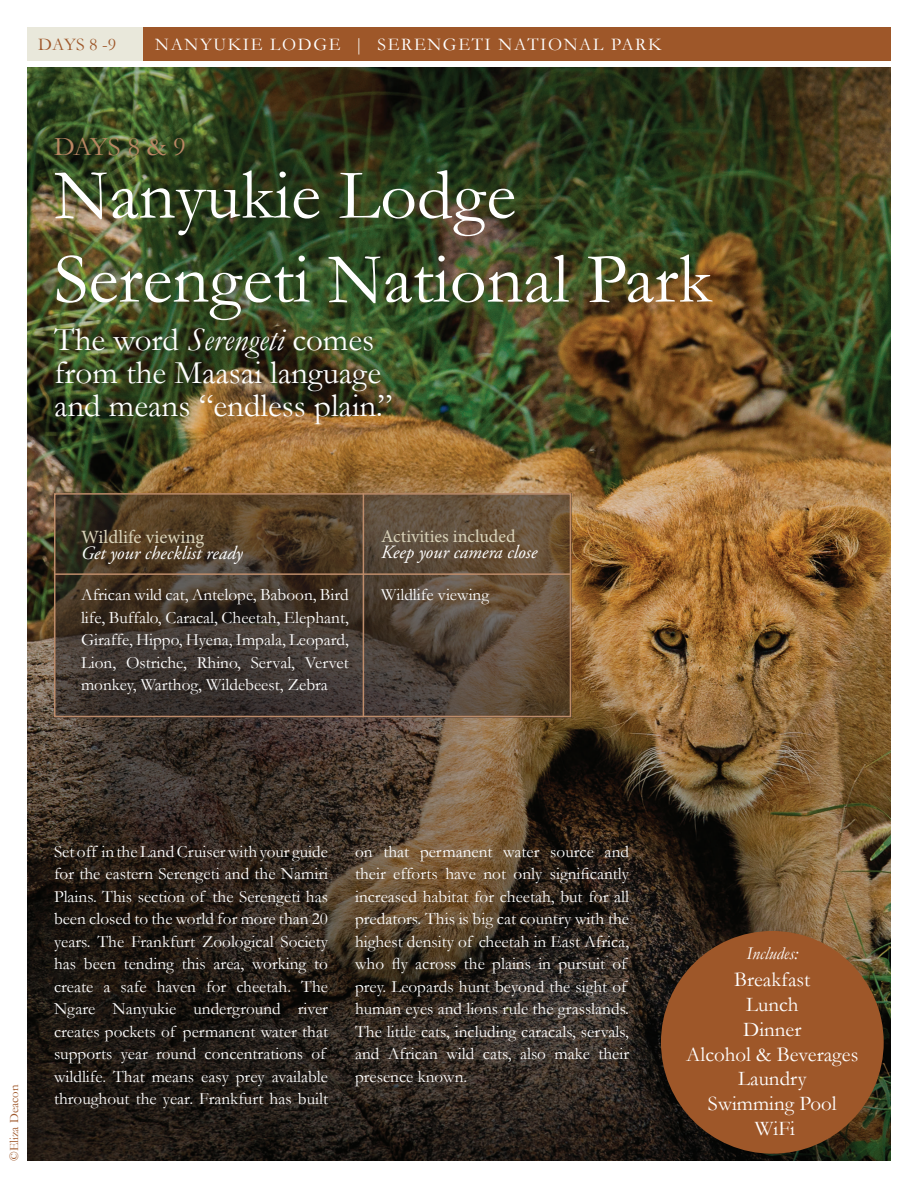
<style>
.page{position:relative;width:918px;height:1188px;background:#fff}
.page>*{position:absolute;margin:0;border:0;box-sizing:border-box;transform-origin:0 0}
.t1{font:72px "Garamond";color:#fff}
.t2{font:33px/33px "Garamond";color:#fff}
.t3{font:27px "Garamond";color:#bb8764}
.body{font:21px "Garamond";color:#fff}
.t4{font:italic 18.75px "Adobe Garamond Pro";color:#fff}
.body-2{font:18.75px "Minion Pro";color:#dad4ba}
.t5{font:18px "Garamond";letter-spacing:.09em;color:#fff}
.t6{font:18px "Minion Pro";color:#dad4ba}
.body-3{font:italic 18px "Garamond";color:#fff}
.t7{font:18px "Garamond";color:#9e5729}
.body-4{font:17.25px/22.5px "Garamond";color:#fff}
.Flight_info{font:12.75px "Garamond";color:#9e5729}
.s1{font-style:italic}
</style>
<div class="page">
<div style="left:27px;top:27px;width:864px;height:34px;background:#9e5729"></div>
<div style="left:27px;top:27px;width:115px;height:34px;background:#e9e8db"></div>
<img style="left:27px;top:68px;width:864px;height:1093px">
<svg style="left:57px;top:496px;width:511px;height:218px;background:#4d3e30"></svg>
<div style="left:54px;top:493px;width:517px;height:224px;border:2px solid #be8c6a"></div>
<hr style="left:54px;top:573px;width:517px;height:2px;background:#be8c6a">
<hr style="left:363px;top:493px;width:1px;height:224px;background:#be8c6a">
<div style="left:661px;top:931px;width:223px;height:223px;background:#9e5729;border-radius:50%"></div>
<p class="t7" style="left:38px;top:32px;width:80px">DAYS 8 -9</p>
<p class="t5" style="left:155px;top:32px;width:508px">NANYUKIE LODGE | SERENGETI NATIONAL PARK</p>
<p class="t3" style="left:54px;top:128px;width:133px">DAYS 8 &amp; 9</p>
<p class="t1" style="left:54px;top:147px;width:464px">Nanyukie Lodge</p>
<p class="t1" style="left:54px;top:231px;width:659px">Serengeti National Park</p>
<p class="t2" style="left:54px;top:322px;width:340px">The word <span class="s1">Serengeti</span> comes from the Maasai language and means “endless plain.”</p>
<p class="body-2" style="left:81px;top:524px;width:125px">Wildlife viewing</p>
<p class="t4" style="left:81px;top:542px;width:163px">Get your checklist ready</p>
<p class="body-4" style="left:81px;top:583px;width:269px;text-align:justify">African wild cat, Antelope, Baboon, Bird life, Buffalo, Caracal, Cheetah, Elephant, Giraffe, Hippo, Hyena, Impala, Leopard, Lion, Ostriche, Rhino, Serval, Vervet monkey, Warthog, Wildebeest, Zebra</p>
<p class="t6" style="left:381px;top:524px;width:136px">Activities included</p>
<p class="t4" style="left:381px;top:541px;width:157px">Keep your camera close</p>
<p class="body-4" style="left:381px;top:583px;width:109px">Wildlife viewing</p>
<p class="Flight_info" style="left:5px;top:1161px;width:78px;rotate:-90deg">©Eliza Deacon</p>
<p class="body-4" style="left:54px;top:840px;width:276px">Set off in the Land Cruiser with your guide for the eastern Serengeti and the Namiri Plains. This section of the Serengeti has been closed to the world for more than 20 years. The Frankfurt Zoological Society has been tending this area, working to create a safe haven for cheetah. The Ngare Nanyukie underground river creates pockets of permanent water that supports year round concentrations of wildlife. That means easy prey available throughout the year. Frankfurt has built</p>
<p class="body-4" style="left:355px;top:840px;width:276px">on that permanent water source and their efforts have not only significantly increased habitat for cheetah, but for all predators. This is big cat country with the highest density of cheetah in East Africa, who fly across the plains in pursuit of prey. Leopards hunt beyond the sight of human eyes and lions rule the grasslands.<br>The little cats, including caracals, servals, and African wild cats, also make their presence known.</p>
<p class="body-3" style="left:746px;top:941px;width:53px">Includes:</p>
<p class="body" style="left:734px;top:966px;width:78px">Breakfast</p>
<p class="body" style="left:746px;top:990px;width:54px">Lunch</p>
<p class="body" style="left:743px;top:1015px;width:60px">Dinner</p>
<p class="body" style="left:686px;top:1040px;width:174px">Alcohol &amp; Beverages</p>
<p class="body" style="left:738px;top:1065px;width:70px">Laundry</p>
<p class="body" style="left:708px;top:1089px;width:130px">Swimming Pool</p>
<p class="body" style="left:755px;top:1114px;width:42px">WiFi</p>
</div>
